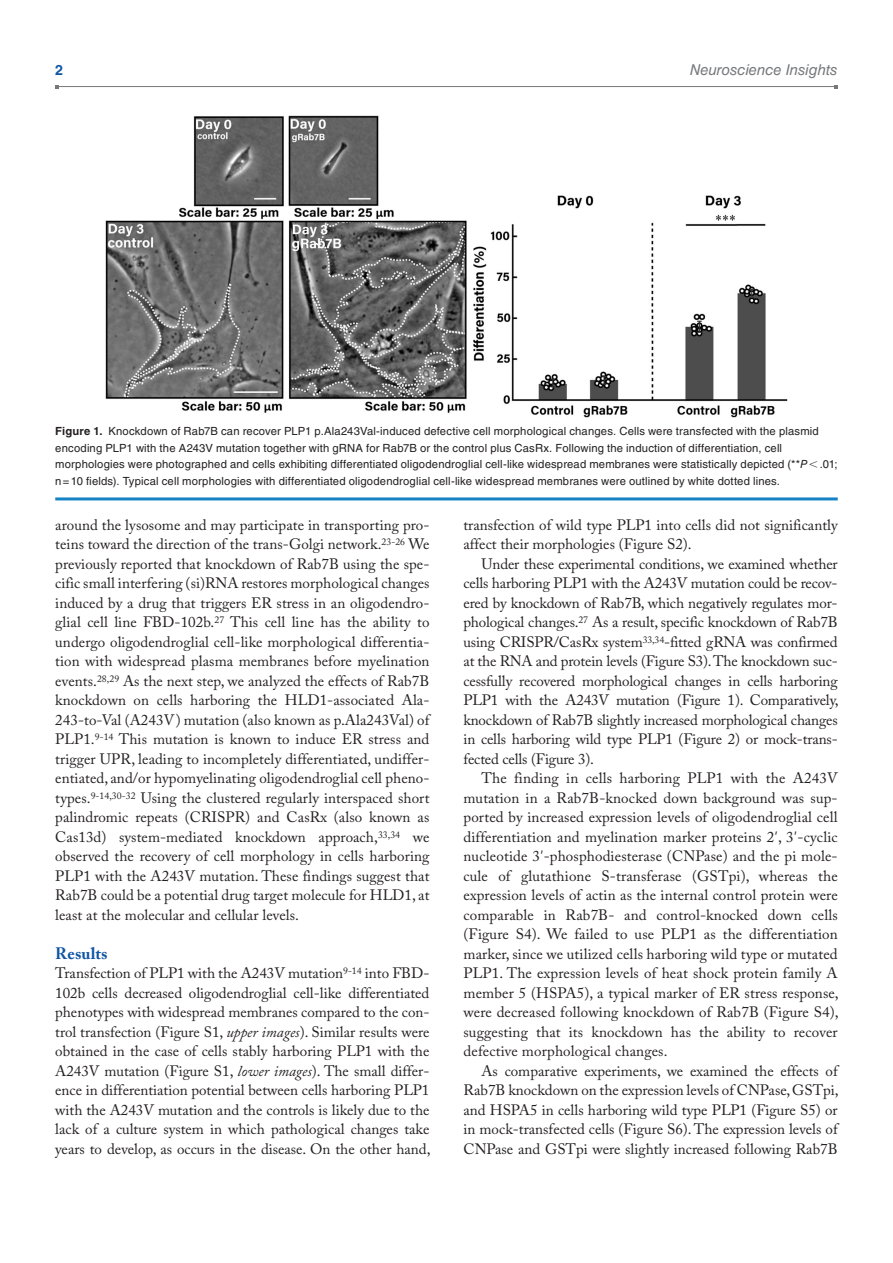
<style>
.page{position:relative;width:893px;height:1263px;background:#fff}
.page>*{position:absolute;margin:0;border:0;box-sizing:border-box;transform-origin:0 0}
.t1{font:700 16.5px "Adobe Caslon Pro";letter-spacing:.005em;color:#1055a4}
.t2{font:15px/19.5px "Adobe Caslon Pro";color:#231f20;text-align:justify}
.t3{font:italic 15px "Helvetica LT Std";letter-spacing:-.005em;color:#76787b}
.t4{font:700 14.25px "Helvetica LT Std";color:#1055a4}
.t5{font:11.25px/16.5px "Helvetica LT Std";letter-spacing:.015em;color:#231f20}
.s1{font-weight:700}
.s2{font-style:italic}
.s3{font-family:"Segoe UI"}
</style>
<div class="page">
<hr style="left:57px;top:86px;width:779px;height:1px;background:#76787b">
<hr style="left:55px;top:497px;width:783px;height:3px;background:#1582c5">
<img style="left:105px;top:115px;width:683px;height:303px">
<p class="t4" style="left:55px;top:61px;width:9px">2</p>
<p class="t3" style="left:690px;top:61px;width:149px">Neuroscience Insights</p>
<p class="t5" style="left:55px;top:423px;width:784px"><span class="s1">Figure 1.</span> Knockdown of Rab7B can recover PLP1 p.Ala243Val-induced defective cell morphological changes. Cells were transfected with the plasmid encoding PLP1 with the A243V mutation together with gRNA for Rab7B or the control plus CasRx. Following the induction of differentiation, cell morphologies were photographed and cells exhibiting differentiated oligodendroglial cell-like widespread membranes were statistically depicted (**<span class="s2">P</span> .01; n=10 fields). Typical cell morphologies with differentiated oligodendroglial cell-like widespread membranes were outlined by white dotted lines.</p>
<p class="t2" style="left:55px;top:515px;width:376px">around the lysosome and may participate in transporting pro&shy;teins toward the direction of the trans-Golgi network.<sup>23-26</sup> We previously reported that knockdown of Rab7B using the spe&shy;cific small interfering (si)RNA restores morphological changes induced by a drug that triggers ER stress in an oligodendro&shy;glial cell line FBD-102b.<sup>27</sup> This cell line has the ability to undergo oligodendroglial cell-like morphological differentia&shy;tion with widespread plasma membranes before myelination events.<sup>28,29</sup> As the next step, we analyzed the effects of Rab7B knockdown on cells harboring the HLD1-associated Ala-243-to-Val (A243V) mutation (also known as p.Ala243Val) of PLP1.<sup>9-14</sup> This mutation is known to induce ER stress and trigger UPR, leading to incompletely differentiated, undiffer&shy;entiated, and/or hypomyelinating oligodendroglial cell pheno&shy;types.<sup>9-14,30-32</sup> Using the clustered regularly interspaced short palindromic repeats (CRISPR) and CasRx (also known as Cas13d) system-mediated knockdown approach,<sup>33,34</sup> we observed the recovery of cell morphology in cells harboring PLP1 with the A243V mutation. These findings suggest that Rab7B could be a potential drug target molecule for HLD1, at least at the molecular and cellular levels.</p>
<p class="t1" style="left:55px;top:943px;width:54px">Results</p>
<p class="t2" style="left:55px;top:963px;width:377px">Transfection of PLP1 with the A243V mutation<sup>9-14</sup> into FBD-102b cells decreased oligodendroglial cell-like differentiated phenotypes with widespread membranes compared to the con&shy;trol transfection (Figure S1, <span class="s2">upper images</span>). Similar results were obtained in the case of cells stably harboring PLP1 with the A243V mutation (Figure S1, <span class="s2">lower images</span>). The small differ&shy;ence in differentiation potential between cells harboring PLP1 with the A243V mutation and the controls is likely due to the lack of a culture system in which pathological changes take years to develop, as occurs in the disease. On the other hand,</p>
<p class="t2" style="left:463px;top:515px;width:376px">transfection of wild type PLP1 into cells did not significantly affect their morphologies (Figure S2).</p>
<p class="t2" style="left:463px;top:554px;width:377px;text-indent:18px">Under these experimental conditions, we examined whether cells harboring PLP1 with the A243V mutation could be recov&shy;ered by knockdown of Rab7B, which negatively regulates mor&shy;phological changes.<sup>27</sup> As a result, specific knockdown of Rab7B using CRISPR/CasRx system<sup>33,34</sup>-fitted gRNA was confirmed at the RNA and protein levels (Figure S3). The knockdown suc&shy;cessfully recovered morphological changes in cells harboring PLP1 with the A243V mutation (Figure 1). Comparatively, knockdown of Rab7B slightly increased morphological changes in cells harboring wild type PLP1 (Figure 2) or mock-trans&shy;fected cells (Figure 3).</p>
<p class="t2" style="left:463px;top:768px;width:377px;text-indent:18px">The finding in cells harboring PLP1 with the A243V mutation in a Rab7B-knocked down background was sup&shy;ported by increased expression levels of oligodendroglial cell differentiation and myelination marker proteins 2<span class="s3">′</span>, 3<span class="s3">′</span>-cyclic nucleotide 3<span class="s3">′</span>-phosphodiesterase (CNPase) and the pi mole&shy;cule of glutathione S-transferase (GSTpi), whereas the expression levels of actin as the internal control protein were comparable in Rab7B- and control-knocked down cells (Figure S4). We failed to use PLP1 as the differentiation marker, since we utilized cells harboring wild type or mutated PLP1. The expression levels of heat shock protein family A member 5 (HSPA5), a typical marker of ER stress response, were decreased following knockdown of Rab7B (Figure S4), suggesting that its knockdown has the ability to recover defective morphological changes.</p>
<p class="t2" style="left:463px;top:1061px;width:377px;text-indent:18px">As comparative experiments, we examined the effects of Rab7B knockdown on the expression levels of CNPase, GSTpi, and HSPA5 in cells harboring wild type PLP1 (Figure S5) or in mock-transfected cells (Figure S6). The expression levels of CNPase and GSTpi were slightly increased following Rab7B</p>
</div>
